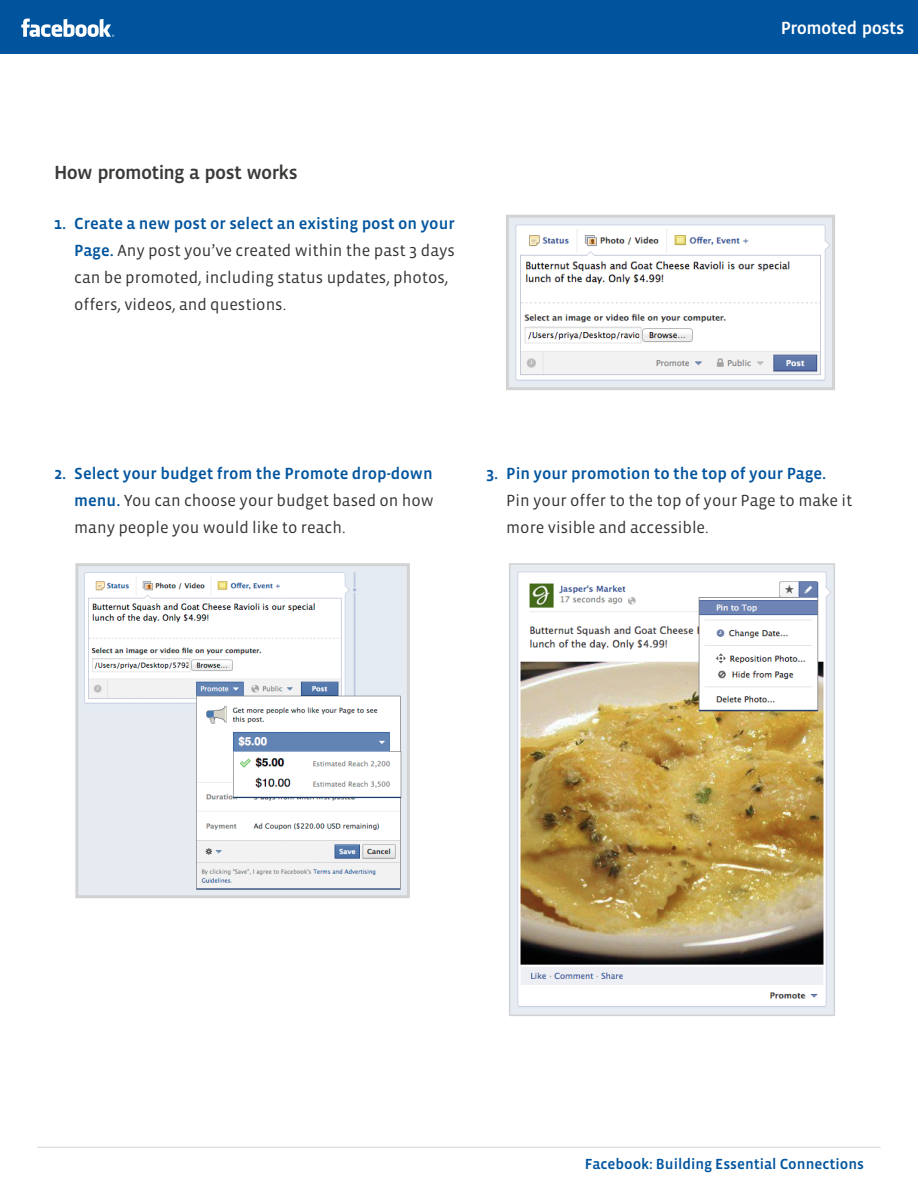
<style>
.page{position:relative;width:918px;height:1188px;background:#fff}
.page>*{position:absolute;margin:0;border:0;box-sizing:border-box;transform-origin:0 0}
.t1{font:500 19.5px "Vista Sans OT";letter-spacing:-.035em;color:#393938}
.t2{font:500 18px "Vista Sans OT";letter-spacing:-.03em;color:#fff}
.t3{font:16.5px/27px "Vista Sans OT";color:#333}
.t4{font:500 16.5px "Vista Sans OT";color:#00549e}
.t5{font:500 15px "Vista Sans OT";color:#00549e}
.s1{font-weight:500;color:#00549e}
</style>
<div class="page">
<div style="left:0;top:0;width:918px;height:54px;background:#00549e"></div>
<svg style="left:21px;top:19px;width:93px;height:18px"></svg>
<hr style="left:37px;top:1147px;width:844px;height:1px;background:#d2d2d2">
<svg style="left:506px;top:214px;width:329px;height:176px"></svg>
<svg style="left:75px;top:563px;width:335px;height:336px"></svg>
<img style="left:509px;top:563px;width:326px;height:453px">
<p class="t1" style="left:54px;top:162px;width:245px">How promoting a post works</p>
<p class="t3" style="left:74px;top:210px;width:382px;text-indent:-20px"><span class="s1">1. Create a new post or select an existing post on your Page.</span> Any post you’ve created within the past 3 days can be promoted, including status updates, photos, offers, videos, and questions.</p>
<p class="t2" style="left:781px;top:18px;width:125px">Promoted posts</p>
<p class="t3" style="left:74px;top:460px;width:361px;text-align:justify;text-indent:-20px"><span class="s1">2. Select your budget from the Promote drop-down menu.</span> You can choose your budget based on how many people you would like to reach.</p>
<p class="t4" style="left:486px;top:465px;width:342px">3. Pin your promotion to the top of your Page.</p>
<p class="t3" style="left:506px;top:487px;width:348px">Pin your offer to the top of your Page to make it more visible and accessible.</p>
<p class="t5" style="left:585px;top:1156px;width:281px">Facebook: Building Essential Connections</p>
</div>
